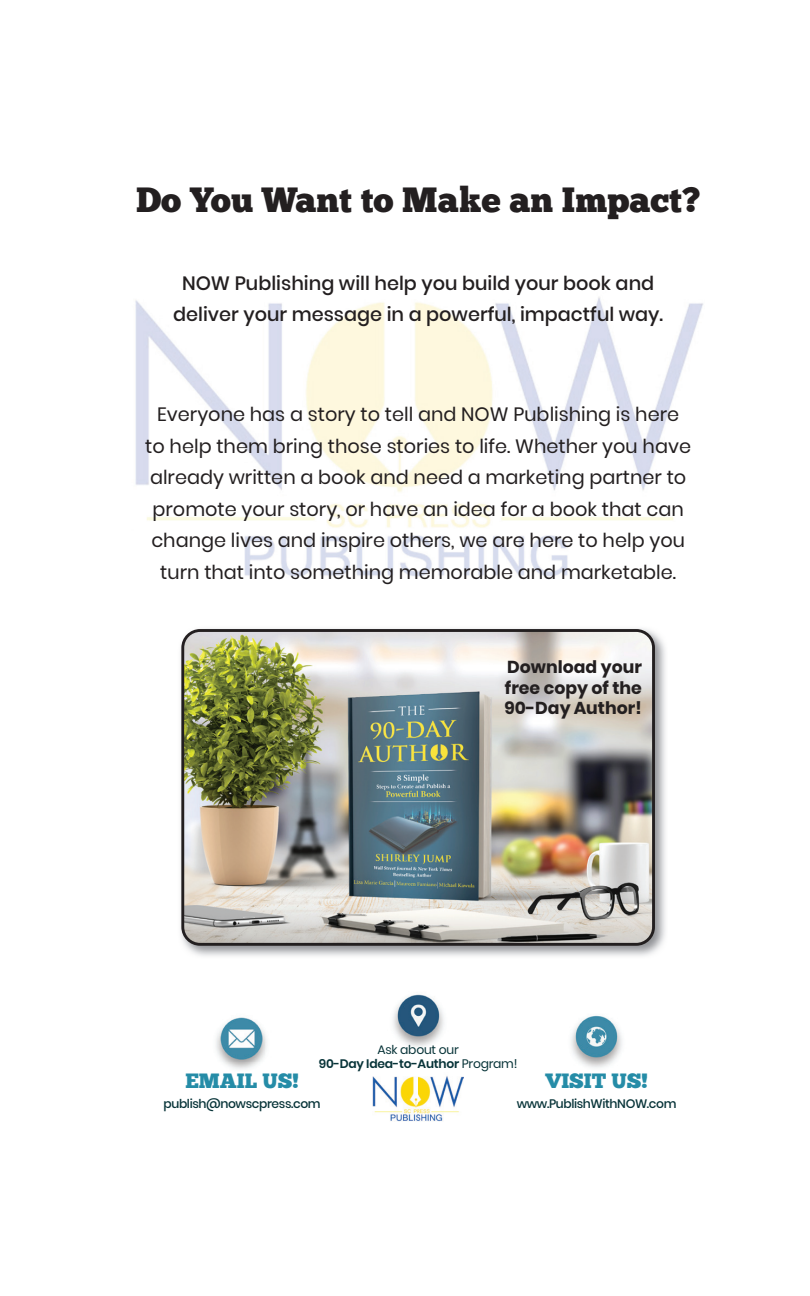
<style>
.page{position:relative;width:810px;height:1296px;background:#fff}
.page>*{position:absolute;margin:0;border:0;box-sizing:border-box;transform-origin:0 0}
.t1{font:35.1px "Chunk Five";color:#231f20}
.t2{font:20.7px "Chunk Five";color:#258ca7}
.t3{font:19.35px/31.5px "Poppins";color:#231f20;text-align:center}
.t4{font:500 19.35px/31.5px "Poppins";color:#231f20;text-align:center}
.t5{font:700 17.32px/20.7px "Poppins";color:#231f20;text-align:justify}
.t6{font:500 12.38px "Poppins";letter-spacing:-.03em;color:#073338}
.t7{font:600 12.38px/14.8px "Poppins";letter-spacing:-.02em;color:#073338;text-align:center}
.s1{font-weight:400}
</style>
<div class="page">
<img style="left:219px;top:1015px;width:46px;height:46px">
<img style="left:393px;top:994px;width:51px;height:53px">
<img style="left:571px;top:1015px;width:51px;height:53px">
<img style="left:135px;top:297px;width:568px;height:280px">
<img style="left:180px;top:628px;width:486px;height:328px">
<img style="left:183px;top:631px;width:471px;height:313px">
<div style="left:181px;top:629px;width:474px;height:317px;border:3px solid #231f20;border-radius:17px"></div>
<img style="left:373px;top:1076px;width:91px;height:46px">
<h1 class="t1" style="left:136px;top:178px;width:566px">Do You Want to Make an Impact?</h1>
<p class="t4" style="left:173px;top:267px;width:492px">NOW Publishing will help you build your book and deliver your message in a powerful, impactful way.</p>
<p class="t3" style="left:145px;top:399px;width:547px">Everyone has a story to tell and NOW Publishing is here to help them bring those stories to life. Whether you have already written a book and need a marketing partner to promote your story, or have an idea for a book that can change lives and inspire others, we are here to help you turn that into something memorable and marketable.</p>
<p class="t5" style="left:504px;top:656px;width:139px">Download your free copy of the 90-Day Author!</p>
<p class="t7" style="left:319px;top:1042px;width:200px"><span class="s1">Ask about our<br></span>90-Day Idea-to-Author <span class="s1">Program!</span></p>
<p class="t2" style="left:185px;top:1068px;width:115px">EMAIL US!</p>
<p class="t2" style="left:545px;top:1068px;width:104px">VISIT US!</p>
<p class="t6" style="left:164px;top:1097px;width:159px">publish@nowscpress.com</p>
<p class="t6" style="left:517px;top:1097px;width:161px">www.PublishWithNOW.com</p>
</div>
